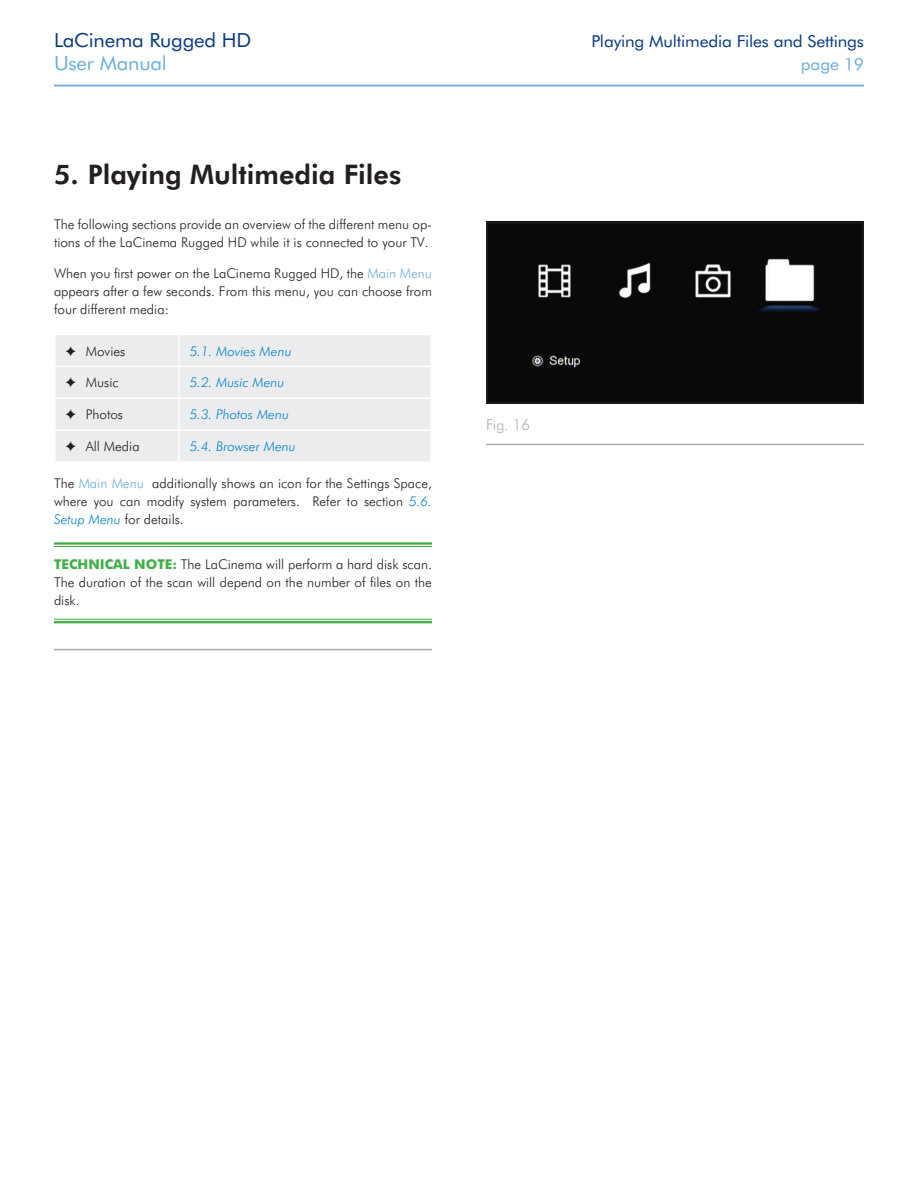
<style>
.page{position:relative;width:918px;height:1188px;background:#fff}
.page>*{position:absolute;margin:0;border:0;box-sizing:border-box;transform-origin:0 0}
._1__Heading{font:800 27px "Futura BT";color:#231f20}
.xHeader_Line1{font:19.5px "Futura BT";letter-spacing:-.01em;color:#083981;scale:1.05 1}
.xHeader_Line2{font:19.5px "Futura BT";letter-spacing:-.01em;color:#6caddf;scale:1.05 1}
.xHeader_Line1-2{font:16.5px "Futura BT";letter-spacing:-.01em;color:#083981;scale:1.05 1}
.xHeader_Line2-2{font:16.5px "Futura BT";letter-spacing:-.01em;color:#6caddf;scale:1.05 1}
.t1{font:300 15px "Futura BT";color:#aeafb3}
.Technical_Note{font:300 13.5px/18px "Futura BT";color:#231f20;text-align:justify}
.t2{font:italic 300 13.5px "Futura BT";color:#0082c8}
.Bullets{font:300 13.5px "Futura BT";color:#231f20}
.s1{color:#6caddf}
.s2{font-style:italic;color:#0082c8}
.s3{font-weight:700;color:#40ae49}
</style>
<div class="page">
<hr style="left:54px;top:85px;width:810px;height:1px;background:#6caddf">
<div style="left:54px;top:542px;width:378px;height:5px;background:#fbf9e6"></div>
<hr style="left:54px;top:542px;width:378px;height:3px;background:#40ae49">
<hr style="left:54px;top:546px;width:378px;height:1px;background:#40ae49">
<hr style="left:54px;top:619px;width:378px;height:4px;background:#fbf9e6">
<hr style="left:54px;top:619px;width:378px;height:1px;background:#40ae49">
<hr style="left:54px;top:621px;width:378px;height:2px;background:#40ae49">
<hr style="left:54px;top:649px;width:378px;height:1px;background:#a8a9ad">
<div style="left:56px;top:335px;width:374px;height:126px;background:#ececee"></div>
<hr style="left:178px;top:335px;width:2px;height:31px;background:#fff">
<hr style="left:178px;top:367px;width:2px;height:31px;background:#fff">
<hr style="left:178px;top:399px;width:2px;height:30px;background:#fff">
<hr style="left:178px;top:431px;width:2px;height:30px;background:#fff">
<hr style="left:54px;top:366px;width:125px;height:1px;background:#fff">
<hr style="left:179px;top:366px;width:253px;height:1px;background:#fff">
<hr style="left:54px;top:398px;width:125px;height:1px;background:#fff">
<hr style="left:179px;top:398px;width:253px;height:1px;background:#fff">
<hr style="left:54px;top:429px;width:125px;height:2px;background:#fff">
<hr style="left:179px;top:429px;width:253px;height:2px;background:#fff">
<img style="left:489px;top:225px;width:372px;height:176px">
<div style="left:486px;top:222px;width:378px;height:182px;border:2px solid #231f20"></div>
<hr style="left:486px;top:444px;width:378px;height:1px;background:#aeafb3">
<p class="xHeader_Line1" style="left:54px;top:28px;width:189px">LaCinema Rugged HD</p>
<p class="xHeader_Line1-2" style="left:591px;top:31px;width:261px">Playing Multimedia Files and Settings</p>
<p class="xHeader_Line2" style="left:54px;top:52px;width:109px">User Manual</p>
<p class="xHeader_Line2-2" style="left:801px;top:55px;width:62px">page 19</p>
<p class="_1__Heading" style="left:54px;top:158px;width:349px">5. Playing Multimedia Files</p>
<p class="Technical_Note" style="left:54px;top:215px;width:380px">The following sections provide an overview of the different menu op&shy;tions of the LaCinema Rugged HD while it is connected to your TV.</p>
<p class="Technical_Note" style="left:54px;top:264px;width:379px">When you first power on the LaCinema Rugged HD, the <span class="s1">Main Menu </span>appears after a few seconds. From this menu, you can choose from four different media:</p>
<p class="Bullets" style="left:66px;top:343px;width:61px">✦ Movies</p>
<p class="t2" style="left:190px;top:343px;width:104px">5.1. Movies Menu</p>
<p class="Bullets" style="left:66px;top:374px;width:55px">✦ Music</p>
<p class="t2" style="left:190px;top:374px;width:96px">5.2. Music Menu</p>
<p class="Bullets" style="left:66px;top:406px;width:59px">✦ Photos</p>
<p class="t2" style="left:190px;top:406px;width:101px">5.3. Photos Menu</p>
<p class="Bullets" style="left:66px;top:438px;width:76px">✦ All Media</p>
<p class="t2" style="left:190px;top:438px;width:108px">5.4. Browser Menu</p>
<p class="Technical_Note" style="left:54px;top:474px;width:380px">The <span class="s1">Main Menu</span> additionally shows an icon for the Settings Space, where you can modify system parameters. Refer to section <span class="s2">5.6.<br>Setup Menu</span> for details.</p>
<p class="Technical_Note" style="left:54px;top:555px;width:379px"><span class="s3">TECHNICAL NOTE:</span> The LaCinema will perform a hard disk scan.<br>The duration of the scan will depend on the number of files on the disk.</p>
<p class="t1" style="left:486px;top:416px;width:46px">Fig. 16</p>
</div>
